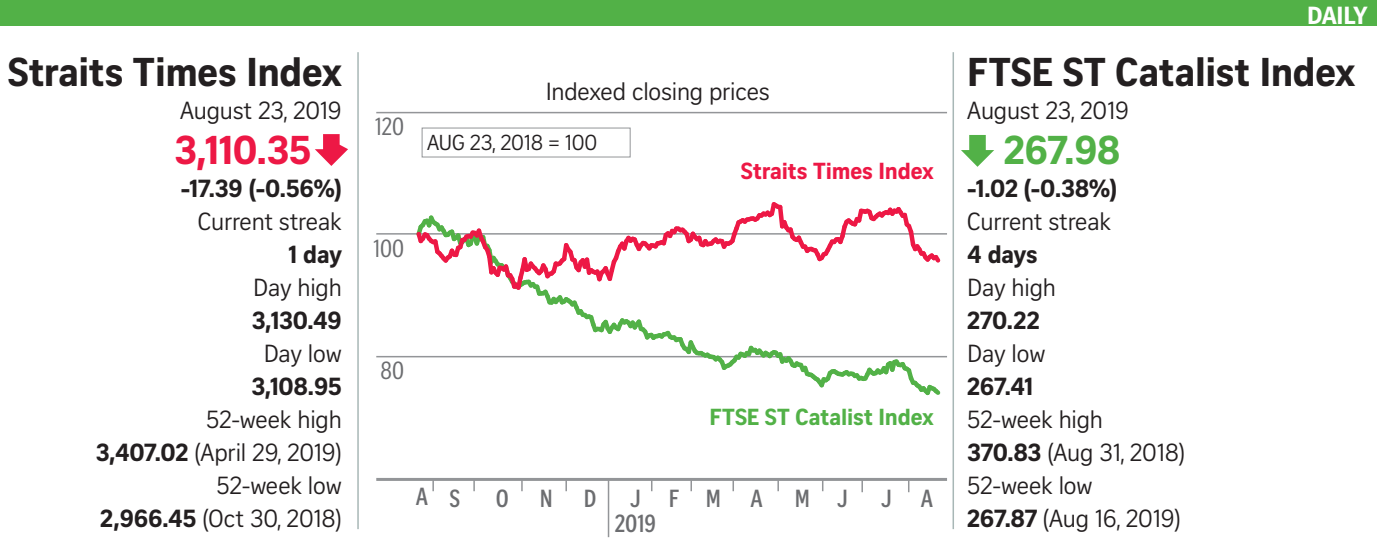
<style>
.page{position:relative;width:1378px;height:558px;background:#fff}
.page>*{position:absolute;margin:0;border:0;box-sizing:border-box;transform-origin:0 0}
.t1{font:700 39px "Curator Serp Text";letter-spacing:-.01em;color:#231f20}
.t2{font:700 39px "Curator Serp Text";color:#ed1845}
.t3{font:700 39px "Curator Serp Text";color:#52b147}
.t4{font:24px/33px "Curator Serp Text";letter-spacing:-.01em;color:#231f20;text-align:right}
.t5{font:700 24px "Curator Serp Text";letter-spacing:-.01em;color:#231f20}
.t6{font:700 24px/25.5px "Curator Head Cond ST Semi";color:#6c6d70;text-align:center}
.t7{font:24px "Curator Head Cond ST Regular";color:#6c6d70}
.t8{font:700 24px "Curator Serp Text";letter-spacing:-.02em;color:#fff}
.t9{font:22.5px "Curator Head ST Bold";letter-spacing:-.01em;color:#52b147}
.t10{font:22.5px "Curator Head ST Bold";letter-spacing:-.01em;color:#ed1845}
.t11{font:21px "Curator Serp Text";letter-spacing:-.01em;color:#231f20}
.s1{font-weight:700}
</style>
<div class="page">
<div style="left:0;top:0;width:1376px;height:26px;background:#52b147"></div>
<svg style="left:961px;top:135px;width:33px;height:32px"></svg>
<svg style="left:315px;top:134px;width:33px;height:32px"></svg>
<div style="left:422px;top:127px;width:208px;height:30px;background:#fff;border:1px solid #939598"></div>
<hr style="left:357px;top:52px;width:2px;height:476px;background:#a8b7b6">
<hr style="left:952px;top:52px;width:2px;height:476px;background:#a8b7b6">
<hr style="left:376px;top:477px;width:571px;height:3px;background:#939598">
<hr style="left:376px;top:355px;width:571px;height:2px;background:#939598">
<hr style="left:376px;top:233px;width:571px;height:1px;background:#939598">
<hr style="left:376px;top:112px;width:571px;height:1px;background:#939598">
<svg style="left:413px;top:202px;width:531px;height:194px"></svg>
<hr style="left:608px;top:478px;width:1px;height:58px;background:#939598">
<svg style="left:777px;top:480px;width:2px;height:10px"></svg>
<svg style="left:432px;top:480px;width:2px;height:10px"></svg>
<svg style="left:473px;top:480px;width:2px;height:10px"></svg>
<svg style="left:565px;top:480px;width:2px;height:10px"></svg>
<svg style="left:690px;top:480px;width:2px;height:10px"></svg>
<svg style="left:732px;top:480px;width:2px;height:10px"></svg>
<svg style="left:521px;top:480px;width:2px;height:10px"></svg>
<svg style="left:861px;top:480px;width:2px;height:11px"></svg>
<h1 class="t1" style="left:8px;top:48px;width:335px">Straits Times Index</h1>
<p class="t4" style="left:180px;top:93px;width:163px">August 23, 2019</p>
<h1 class="t2" style="left:174px;top:126px;width:138px">3,110.35</h1>
<p class="t5" style="left:181px;top:173px;width:163px">-17.39 (-0.56%)</p>
<p class="t4" style="left:198px;top:204px;width:145px">Current streak</p>
<p class="t5" style="left:288px;top:239px;width:55px">1 day</p>
<p class="t4" style="left:253px;top:270px;width:90px">Day high</p>
<p class="t5" style="left:252px;top:305px;width:91px">3,130.49</p>
<p class="t4" style="left:264px;top:336px;width:80px">Day low</p>
<p class="t5" style="left:251px;top:371px;width:92px">3,108.95</p>
<p class="t4" style="left:96px;top:402px;width:247px">52-week high<br><span class="s1">3,407.02</span> (April 29, 2019)<br>52-week low<br><span class="s1">2,966.45</span> (Oct 30, 2018)</p>
<p class="t7" style="left:375px;top:114px;width:30px">120</p>
<p class="t7" style="left:374px;top:235px;width:32px">100</p>
<p class="t4" style="left:546px;top:75px;width:226px">Indexed closing prices</p>
<p class="t11" style="left:427px;top:130px;width:172px">AUG 23, 2018 = 100</p>
<p class="t10" style="left:741px;top:157px;width:194px">Straits Times Index</p>
<p class="t7" style="left:380px;top:357px;width:25px">80</p>
<p class="t9" style="left:709px;top:402px;width:226px">FTSE ST Catalist Index</p>
<p class="t6" style="left:416px;top:484px;width:46px">A S</p>
<p class="t6" style="left:496px;top:485px;width:15px">O</p>
<p class="t6" style="left:540px;top:485px;width:14px">N</p>
<p class="t6" style="left:584px;top:485px;width:14px">D</p>
<p class="t6" style="left:669px;top:485px;width:96px">FMA</p>
<p class="t6" style="left:795px;top:485px;width:54px">M J</p>
<p class="t6" style="left:881px;top:485px;width:53px">J A</p>
<p class="t6" style="left:615px;top:485px;width:43px">J<br>2019</p>
<p class="t8" style="left:1307px;top:1px;width:62px">DAILY</p>
<h1 class="t1" style="left:967px;top:48px;width:389px">FTSE ST Catalist Index</h1>
<p class="t4" style="left:967px;top:93px;width:163px">August 23, 2019</p>
<h1 class="t3" style="left:1004px;top:126px;width:118px">267.98</h1>
<p class="t5" style="left:967px;top:173px;width:151px">-1.02 (-0.38%)</p>
<p class="t4" style="left:967px;top:204px;width:145px">Current streak</p>
<p class="t5" style="left:967px;top:239px;width:72px">4 days</p>
<p class="t4" style="left:967px;top:270px;width:90px">Day high</p>
<p class="t5" style="left:967px;top:305px;width:74px">270.22</p>
<p class="t4" style="left:967px;top:336px;width:80px">Day low</p>
<p class="t5" style="left:967px;top:371px;width:67px">267.41</p>
<p class="t4" style="left:967px;top:402px;width:219px;text-align:left">52-week high<br><span class="s1">370.83</span> (Aug 31, 2018)<br>52-week low<br><span class="s1">267.87</span> (Aug 16, 2019)</p>
</div>
